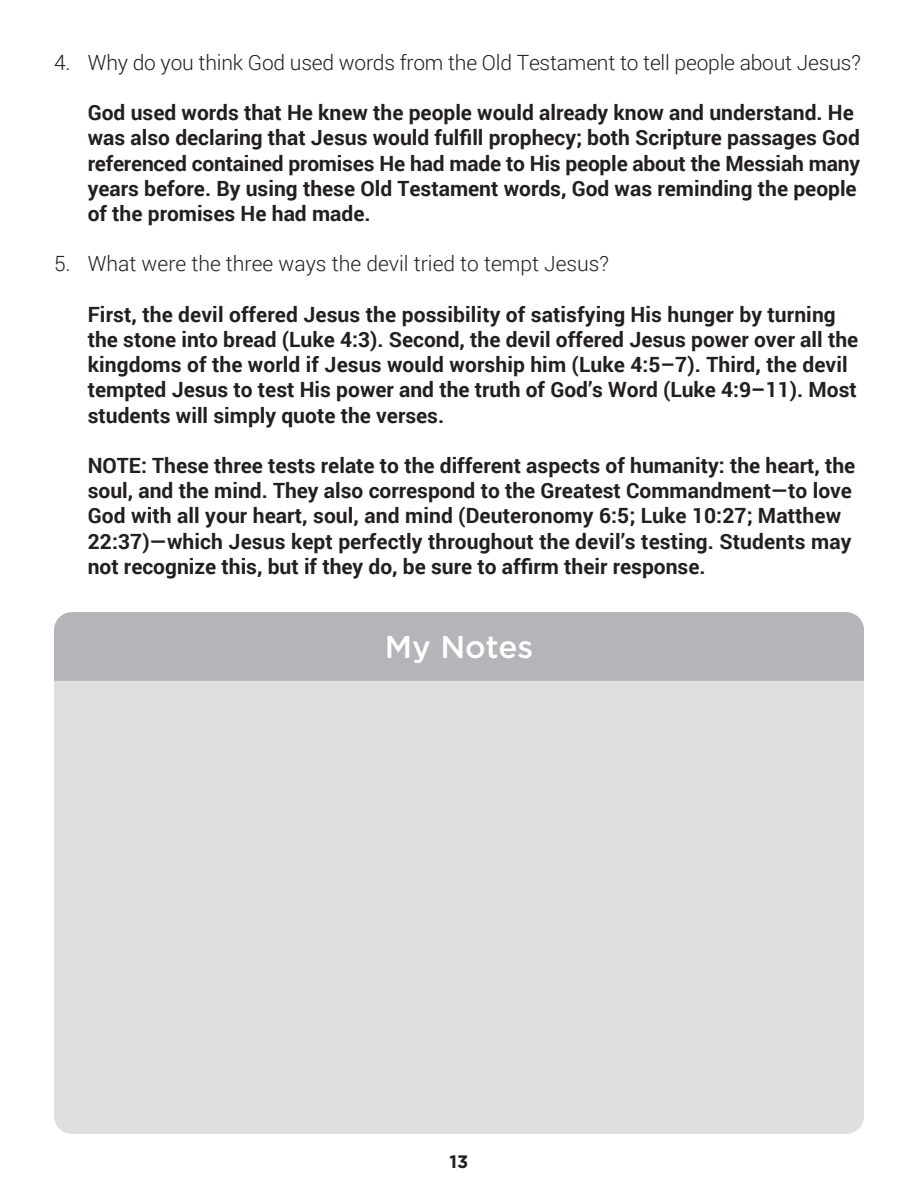
<style>
.page{position:relative;width:918px;height:1188px;background:#fff}
.page>*{position:absolute;margin:0;border:0;box-sizing:border-box;transform-origin:0 0}
.t1{font:500 31.5px "Gotham";color:#fff}
.t2{font:700 21px/25.2px "Roboto";color:#231f20}
.t3{font:300 21px "Roboto";letter-spacing:-.01em;color:#231f20}
.t4{font:700 18px "Gotham";color:#231f20}
</style>
<div class="page">
<div style="left:54px;top:612px;width:810px;height:522px;background:#dedfe1;border-radius:18px"></div>
<div style="left:54px;top:612px;width:810px;height:69px;background:#b4b5b8"></div>
<p class="t3" style="left:54px;top:48px;width:808px">4. Why do you think God used words from the Old Testament to tell people about Jesus?</p>
<p class="t2" style="left:88px;top:99px;width:774px">God used words that He knew the people would already know and understand. He was also declaring that Jesus would fulfill prophecy; both Scripture passages God referenced contained promises He had made to His people about the Messiah many years before. By using these Old Testament words, God was reminding the people of the promises He had made.</p>
<p class="t3" style="left:54px;top:249px;width:557px">5. What were the three ways the devil tried to tempt Jesus?</p>
<p class="t2" style="left:88px;top:301px;width:772px">First, the devil offered Jesus the possibility of satisfying His hunger by turning the stone into bread (Luke 4:3). Second, the devil offered Jesus power over all the kingdoms of the world if Jesus would worship him (Luke 4:5–7). Third, the devil tempted Jesus to test His power and the truth of God’s Word (Luke 4:9–11). Most students will simply quote the verses.</p>
<p class="t2" style="left:88px;top:452px;width:769px">NOTE: These three tests relate to the different aspects of humanity: the heart, the soul, and the mind. They also correspond to the Greatest Commandment—to love God with all your heart, soul, and mind (Deuteronomy 6:5; Luke 10:27; Matthew 22:37)—which Jesus kept perfectly throughout the devil’s testing. Students may not recognize this, but if they do, be sure to affirm their response.</p>
<p class="t1" style="left:385px;top:626px;width:150px">My Notes</p>
<p class="t4" style="left:450px;top:1149px;width:20px">13</p>
</div>
